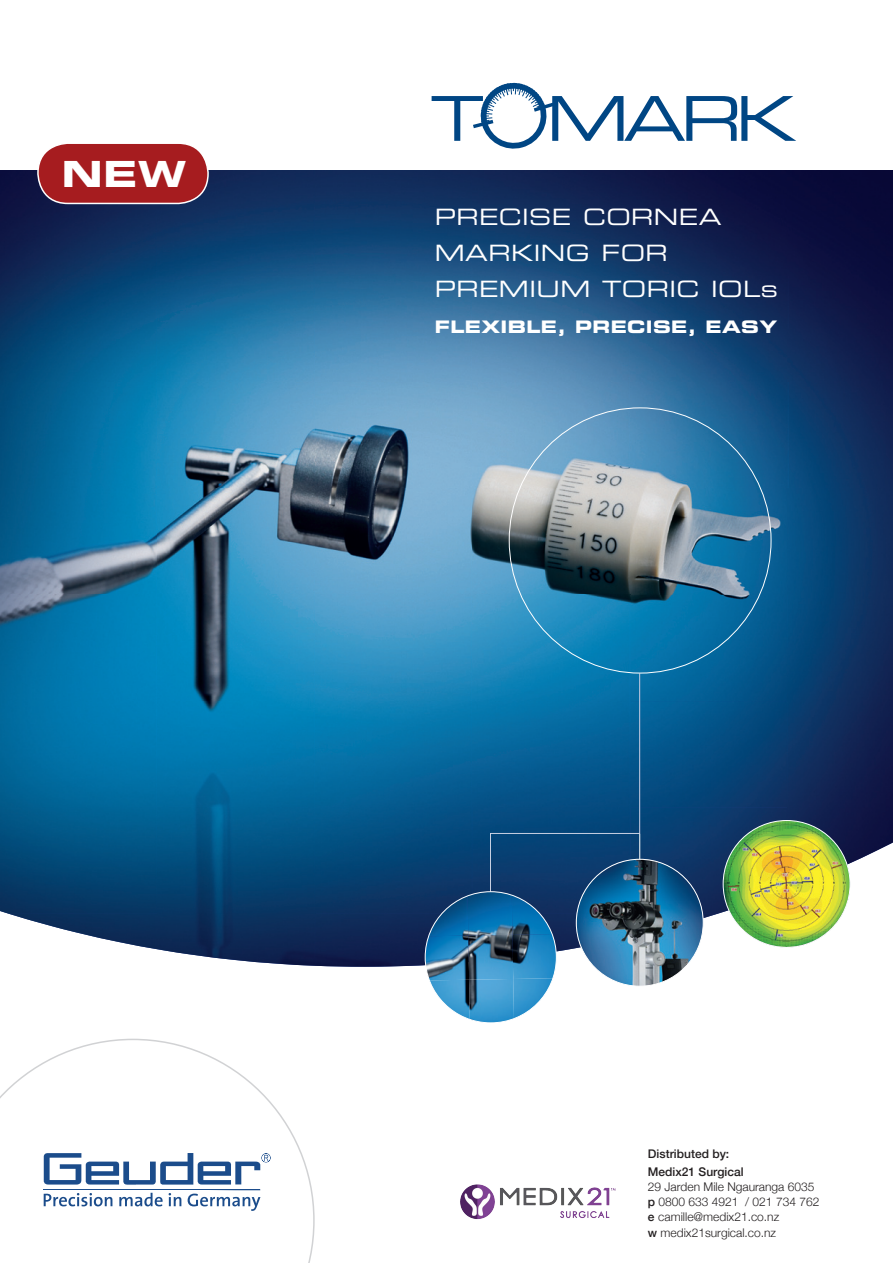
<style>
.page{position:relative;width:893px;height:1263px;background:#fff}
.page>*{position:absolute;margin:0;border:0;box-sizing:border-box;transform-origin:0 0}
.t1{font:61.8px "Eurostile Extended Two";color:#004684}
.t2{font:36px "Eurostile Bold Extended Two";color:#fff}
.t3{font:22.5px/36px "Eurostile Extended Two";letter-spacing:.02em;color:#fff}
.t4{font:17.25px "Eurostile Bold Extended Two";letter-spacing:.02em;color:#fff}
.t5{font:300 12px/15.1px "Helvetica Neue";color:#231f20}
.t6{font:500 12px/18px "Helvetica Neue";color:#231f20}
.s1{font-weight:500}
</style>
<div class="page">
<img style="left:0;top:170px;width:788px;height:744px">
<img style="left:788px;top:170px;width:105px;height:715px">
<img style="left:9px;top:914px;width:420px;height:53px">
<img style="left:552px;top:914px;width:29px;height:37px">
<img style="left:703px;top:914px;width:14px;height:4px">
<svg style="left:0;top:1039px;width:315px;height:224px"></svg>
<svg style="left:44px;top:1153px;width:227px;height:58px"></svg>
<div style="left:38px;top:143px;width:170px;height:60px;background:#a61c1f;border-radius:30px"></div>
<div style="left:37px;top:142px;width:172px;height:62px;border:2px solid #fff;border-radius:30px"></div>
<img style="left:576px;top:859px;width:127px;height:127px;border-radius:63px">
<img style="left:723px;top:820px;width:127px;height:127px;border-radius:63px">
<svg style="left:490px;top:673px;width:150px;height:219px"></svg>
<img style="left:429px;top:896px;width:39px;height:38px">
<img style="left:468px;top:892px;width:44px;height:42px">
<img style="left:512px;top:895px;width:40px;height:39px">
<img style="left:425px;top:934px;width:131px;height:46px">
<img style="left:429px;top:980px;width:40px;height:39px">
<img style="left:469px;top:979px;width:44px;height:44px">
<img style="left:513px;top:978px;width:40px;height:41px">
<svg style="left:473px;top:82px;width:81px;height:67px"></svg>
<img style="left:460px;top:1184px;width:156px;height:35px">
<h2 class="t2" style="left:62px;top:149px;width:126px">NEW</h2>
<h1 class="t1" style="left:431px;top:76px;width:367px">T MARK</h1>
<h3 class="t3" style="left:435px;top:198px;width:345px">PRECISE CORNEA<br>MARKING FOR<br>PREMIUM TORIC IOLs</h3>
<h3 class="t4" style="left:435px;top:315px;width:344px">FLEXIBLE, PRECISE, EASY</h3>
<p class="t6" style="left:648px;top:1145px;width:97px">Distributed by:<br>Medix21 Surgical</p>
<p class="t5" style="left:648px;top:1178px;width:173px">29 Jarden Mile Ngauranga 6035 <span class="s1">p</span> 0800 633 4921 / 021 734 762 <span class="s1">e</span> camille@medix21.co.nz<br><span class="s1">w</span> medix21surgical.co.nz</p>
</div>
